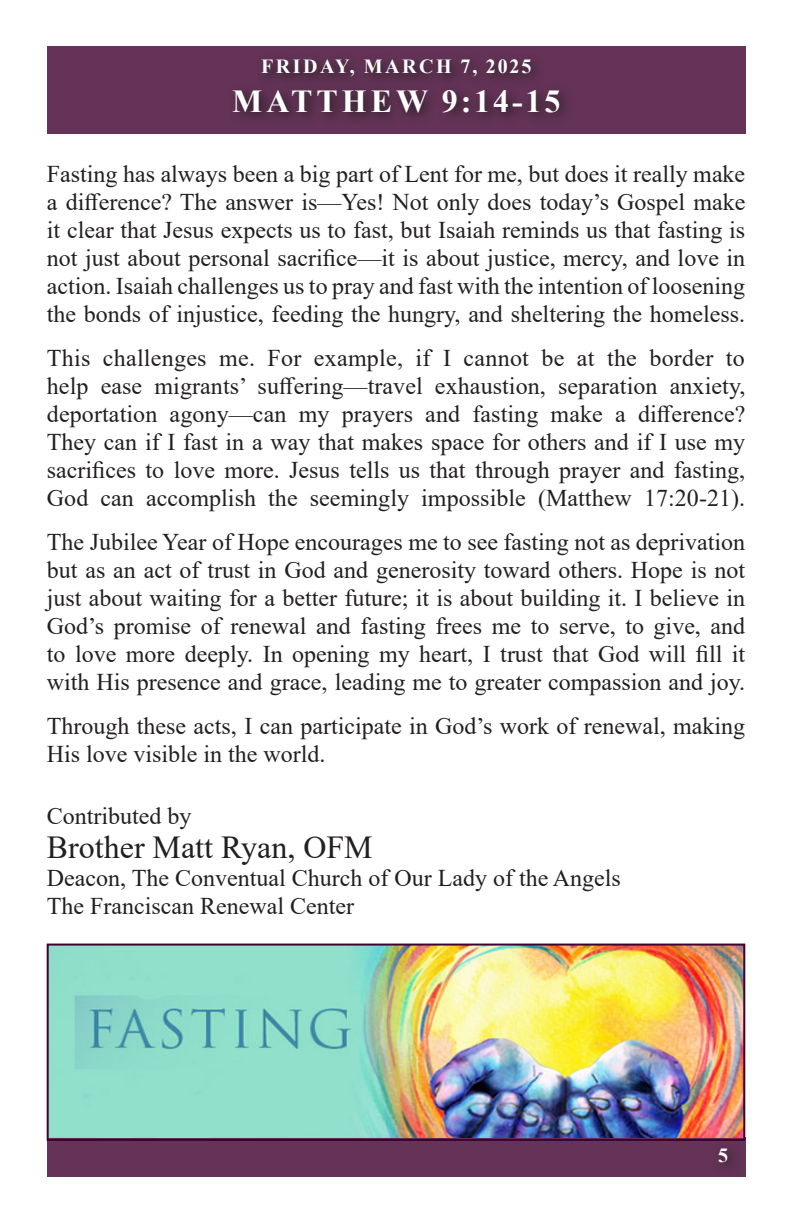
<style>
.page{position:relative;width:792px;height:1224px;background:#fff}
.page>*{position:absolute;margin:0;border:0;box-sizing:border-box;transform-origin:0 0}
.Verse{font:32px "Times New Roman";color:#231f20}
.t1{font:700 32px "Times New Roman";letter-spacing:.125em;color:#fff}
.Verse-2{font:24px/28px "Times New Roman";color:#231f20;text-align:justify}
.Paragraph_Spacer{font:24px "Times New Roman";color:#231f20}
.t2{font:700 20px "Times New Roman";letter-spacing:.125em;color:#fff}
</style>
<div class="page">
<div style="left:47px;top:1138px;width:698px;height:39px;background:#643357"></div>
<div style="left:47px;top:47px;width:698px;height:87px;background:#643357"></div>
<svg style="left:236px;top:61px;width:330px;height:58px;fill:#5a2f4e"></svg>
<img style="left:50px;top:947px;width:692px;height:191px">
<div style="left:47px;top:944px;width:698px;height:197px;border:2px solid #3e002d"></div>
<p class="t2" style="left:261px;top:52px;width:272px">FRIDAY, MARCH 7, 2025</p>
<p class="t1" style="left:232px;top:78px;width:330px">MATTHEW 9:14-15</p>
<p class="Verse-2" style="left:47px;top:160px;width:700px">Fasting has always been a big part of Lent for me, but does it really make a difference? The answer is—Yes! Not only does today’s Gospel make it clear that Jesus expects us to fast, but Isaiah reminds us that fasting is not just about personal sacrifice—it is about justice, mercy, and love in action. Isaiah challenges us to pray and fast with the intention of loosening the bonds of injustice, feeding the hungry, and sheltering the homeless.</p>
<p class="Verse-2" style="left:47px;top:344px;width:700px">This challenges me. For example, if I cannot be at the border to help ease migrants’ suffering—travel exhaustion, separation anxiety, deportation agony—can my prayers and fasting make a difference?<br>They can if I fast in a way that makes space for others and if I use my sacrifices to love more. Jesus tells us that through prayer and fasting, God can accomplish the seemingly impossible (Matthew 17:20-21).</p>
<p class="Verse-2" style="left:47px;top:528px;width:700px">The Jubilee Year of Hope encourages me to see fasting not as deprivation but as an act of trust in God and generosity toward others. Hope is not just about waiting for a better future; it is about building it. I believe in God’s promise of renewal and fasting frees me to serve, to give, and to love more deeply. In opening my heart, I trust that God will fill it with His presence and grace, leading me to greater compassion and joy.</p>
<p class="Verse-2" style="left:47px;top:712px;width:700px">Through these acts, I can participate in God’s work of renewal, making<br>His love visible in the world.</p>
<p class="Verse-2" style="left:47px;top:801px;width:146px">Contributed by</p>
<p class="Verse" style="left:47px;top:825px;width:327px">Brother Matt Ryan, OFM</p>
<p class="Paragraph_Spacer" style="left:47px;top:861px;width:576px">Deacon, The Conventual Church of Our Lady of the Angels</p>
<p class="Verse-2" style="left:47px;top:891px;width:309px">The Franciscan Renewal Center</p>
<p class="t2" style="left:718px;top:1141px;width:11px">5</p>
</div>
